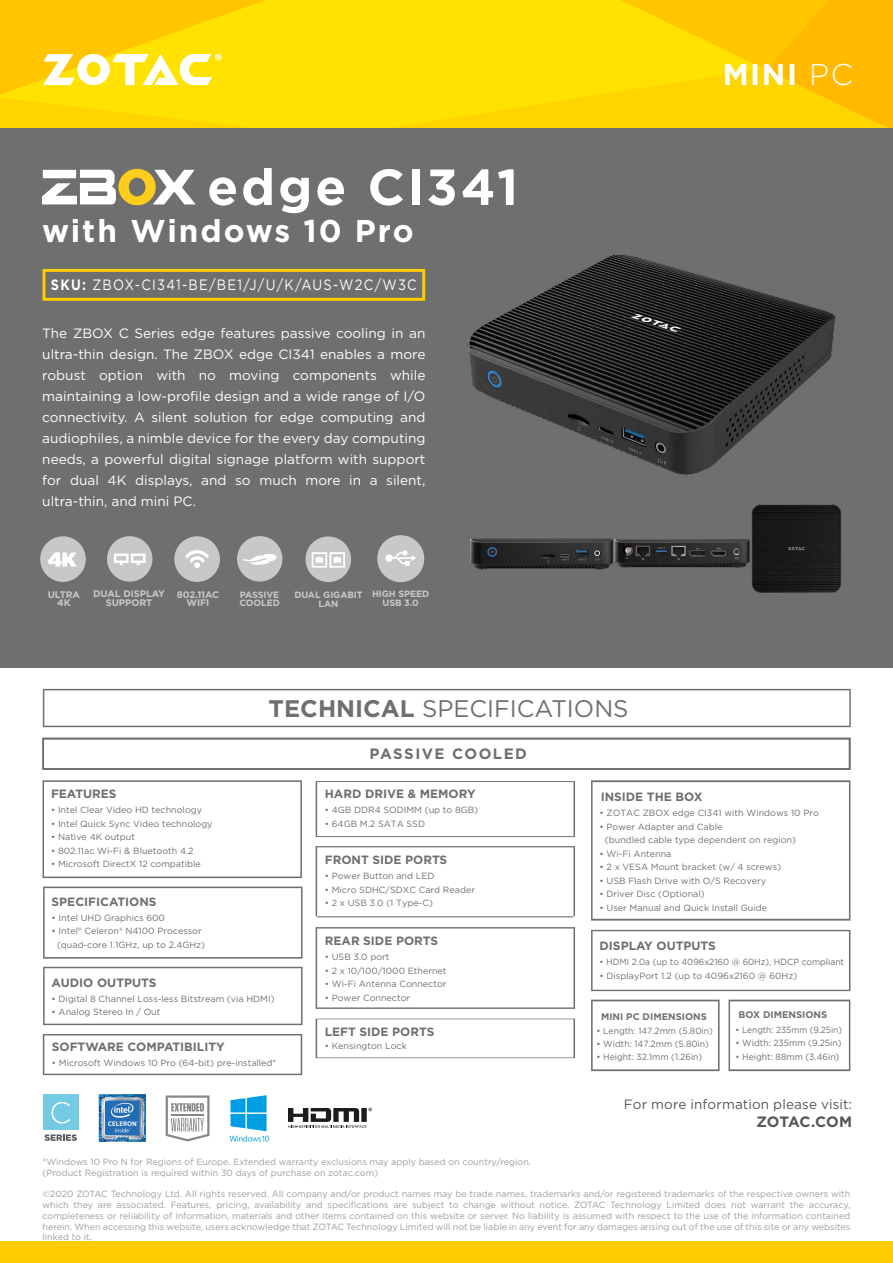
<style>
.page{position:relative;width:893px;height:1263px;background:#fff}
.page>*{position:absolute;margin:0;border:0;box-sizing:border-box;transform-origin:0 0}
.t1{font:700 50.55px "Gotham";letter-spacing:.055em;color:#fff}
.t2{font:700 31.5px "Gotham";letter-spacing:.06em;color:#fff}
.t3{font:700 30px "Gotham";color:#fff}
.t4{font:24px "Gotham";color:#6f6f6f}
.t5{font:15px "Gotham";letter-spacing:.1em;color:#fff;scale:.86 1}
.t6{font:700 15px "Gotham";letter-spacing:.1em;color:#6f6f6f}
.t7{font:700 15px "Gotham";letter-spacing:-.015em;color:#575756}
.t8{font:13.5px/21px "Gotham";color:#fff;text-align:justify}
.t9{font:13.5px "Gotham";letter-spacing:.01em;color:#575756}
.t10{font:700 12px "Gotham";color:#6f6f6f}
.t11{font:700 9.6px "Gotham";color:#6f6f6f}
.t12{font:700 9.45px/8.4px "Gotham";letter-spacing:-.01em;color:#cac7c7;text-align:center}
.t13{font:700 9.15px/8.4px "Gotham";letter-spacing:-.01em;color:#cac7c7;text-align:center}
.t14{font:9px/10.8px "Gotham";color:#9d9d9c}
.t15{font:9px/13.5px "Gotham";color:#6f6f6f}
.t16{font:9px "Gotham";color:#6f6f6f;scale:.96 1}
.t17{font:9px "Gotham";color:#6f6f6f;scale:.95 1}
.t18{font:9px "Gotham";color:#6f6f6f;scale:.93 1}
.s1{font-weight:700}
.s2{font-weight:300}
</style>
<div class="page">
<div style="left:0;top:128px;width:893px;height:540px;background:#6f6f6f"></div>
<svg style="left:0;top:0;width:893px;height:128px;fill:#ffe200"></svg>
<div style="left:0;top:1242px;width:893px;height:21px;background:#fc0"></div>
<svg style="left:43px;top:689px;width:808px;height:38px"></svg>
<div style="left:237px;top:536px;width:45px;height:45px;background:#cac7c7;border-radius:50%"></div>
<svg style="left:243px;top:554px;width:34px;height:11px"></svg>
<svg style="left:166px;top:1095px;width:43px;height:46px"></svg>
<hr style="left:171px;top:1114px;width:33px;height:1px;background:#878787">
<div style="left:43px;top:1094px;width:36px;height:36px;background:#74c9e3"></div>
<svg style="left:51px;top:1102px;width:19px;height:21px"></svg>
<svg style="left:44px;top:1134px;width:33px;height:7px"></svg>
<svg style="left:229px;top:1095px;width:40px;height:47px"></svg>
<svg style="left:288px;top:1108px;width:84px;height:20px"></svg>
<svg style="left:100px;top:1094px;width:45px;height:1px"></svg>
<hr style="left:145px;top:1094px;width:1px;height:47px;background:#216aaa">
<hr style="left:99px;top:1094px;width:1px;height:47px;background:#34a2d7">
<svg style="left:99px;top:1095px;width:47px;height:47px"></svg>
<svg style="left:729px;top:999px;width:121px;height:72px"></svg>
<svg style="left:591px;top:999px;width:129px;height:72px"></svg>
<svg style="left:43px;top:967px;width:259px;height:58px"></svg>
<svg style="left:43px;top:886px;width:259px;height:73px"></svg>
<svg style="left:43px;top:54px;width:178px;height:31px"></svg>
<svg style="left:591px;top:780px;width:259px;height:141px"></svg>
<svg style="left:43px;top:1034px;width:259px;height:41px"></svg>
<svg style="left:591px;top:930px;width:259px;height:61px"></svg>
<svg style="left:316px;top:846px;width:259px;height:71px"></svg>
<svg style="left:316px;top:781px;width:259px;height:56px"></svg>
<svg style="left:316px;top:927px;width:259px;height:82px"></svg>
<svg style="left:316px;top:1019px;width:259px;height:39px"></svg>
<svg style="left:43px;top:780px;width:259px;height:98px"></svg>
<svg style="left:43px;top:738px;width:807px;height:32px"></svg>
<img style="left:627px;top:540px;width:87px;height:28px">
<img style="left:470px;top:540px;width:157px;height:30px">
<img style="left:714px;top:540px;width:127px;height:53px">
<img style="left:392px;top:254px;width:450px;height:286px">
<div style="left:377px;top:535px;width:47px;height:47px;background:#cac7c7;border-radius:50%"></div>
<svg style="left:385px;top:550px;width:31px;height:16px"></svg>
<div style="left:305px;top:536px;width:46px;height:46px;background:#cac7c7;border-radius:50%"></div>
<svg style="left:312px;top:552px;width:33px;height:16px"></svg>
<div style="left:174px;top:536px;width:46px;height:46px;background:#cac7c7;border-radius:50%"></div>
<svg style="left:185px;top:550px;width:24px;height:18px"></svg>
<div style="left:40px;top:536px;width:46px;height:46px;background:#cac7c7;border-radius:50%"></div>
<svg style="left:48px;top:552px;width:29px;height:14px"></svg>
<div style="left:107px;top:536px;width:45px;height:46px;background:#cac7c7;border-radius:50%"></div>
<svg style="left:114px;top:553px;width:32px;height:12px"></svg>
<svg style="left:43px;top:269px;width:382px;height:32px"></svg>
<svg style="left:42px;top:169px;width:154px;height:36px"></svg>
<h1 class="t1" style="left:207px;top:154px;width:313px">edge CI341</h1>
<h2 class="t2" style="left:42px;top:210px;width:373px">with Windows 10 Pro</h2>
<h3 class="t5" style="left:51px;top:275px;width:427px"><span class="s1">SKU:</span> ZBOX-CI341-BE/BE1/J/U/K/AUS-W2C/W3C</h3>
<p class="t8" style="left:42px;top:322px;width:385px">The ZBOX C Series edge features passive cooling in an ultra-thin design. The ZBOX edge CI341 enables a more robust option with no moving components while maintaining a low-profile design and a wide range of I/O connectivity. A silent solution for edge computing and audiophiles, a nimble device for the every day computing needs, a powerful digital signage platform with support for dual 4K displays, and so much more in a silent, ultra-thin, and mini PC.</p>
<p class="t12" style="left:48px;top:590px;width:34px">ULTRA<br>4K</p>
<p class="t12" style="left:93px;top:589px;width:73px">DUAL DISPLAY<br>SUPPORT</p>
<p class="t12" style="left:177px;top:590px;width:44px">802.11AC<br>WIFI</p>
<p class="t13" style="left:239px;top:590px;width:42px;text-align:left">PASSIVE<br>COOLED</p>
<p class="t13" style="left:294px;top:590px;width:70px">DUAL GIGABIT<br>LAN</p>
<p class="t13" style="left:372px;top:589px;width:59px">HIGH SPEED<br>USB 3.0</p>
<h3 class="t4" style="left:269px;top:693px;width:361px"><span class="s1">TECHNICAL</span> SPECIFICATIONS</h3>
<h3 class="t6" style="left:370px;top:744px;width:159px">PASSIVE COOLED</h3>
<h3 class="t3" style="left:723px;top:55px;width:132px">MINI <span class="s2">PC</span></h3>
<h3 class="t10" style="left:51px;top:786px;width:67px">FEATURES</h3>
<p class="t15" style="left:51px;top:803px;width:153px">• Intel Clear Video HD technology</p>
<p class="t15" style="left:51px;top:816px;width:163px">• Intel Quick Sync Video technology</p>
<p class="t15" style="left:51px;top:830px;width:85px">• Native 4K output</p>
<p class="t15" style="left:51px;top:843px;width:144px">• 802.11ac Wi-Fi &amp; Bluetooth 4.2</p>
<p class="t15" style="left:51px;top:857px;width:151px">• Microsoft DirectX 12 compatible</p>
<h3 class="t10" style="left:52px;top:894px;width:106px">SPECIFICATIONS</h3>
<p class="t15" style="left:52px;top:911px;width:115px">• Intel UHD Graphics 600</p>
<p class="t15" style="left:52px;top:924px;width:155px;text-align:center">• Intel® Celeron® N4100 Processor (quad-core 1.1GHz, up to 2.4GHz)</p>
<h3 class="t10" style="left:52px;top:975px;width:106px">AUDIO OUTPUTS</h3>
<p class="t15" style="left:52px;top:992px;width:225px">• Digital 8 Channel Loss-less Bitstream (via HDMI)</p>
<p class="t15" style="left:52px;top:1005px;width:110px">• Analog Stereo In / Out</p>
<h3 class="t10" style="left:52px;top:1039px;width:174px">SOFTWARE COMPATIBILITY</h3>
<p class="t15" style="left:52px;top:1056px;width:226px">• Microsoft Windows 10 Pro (64-bit) pre-installed*</p>
<h3 class="t10" style="left:325px;top:786px;width:152px">HARD DRIVE &amp; MEMORY</h3>
<p class="t15" style="left:325px;top:803px;width:155px">• 4GB DDR4 SODIMM (up to 8GB)</p>
<p class="t15" style="left:325px;top:816px;width:102px">• 64GB M.2 SATA SSD</p>
<h3 class="t10" style="left:325px;top:852px;width:124px">FRONT SIDE PORTS</h3>
<p class="t15" style="left:325px;top:869px;width:111px">• Power Button and LED</p>
<p class="t15" style="left:325px;top:882px;width:152px">• Micro SDHC/SDXC Card Reader</p>
<p class="t15" style="left:325px;top:896px;width:110px">• 2 x USB 3.0 (1 Type-C)</p>
<h3 class="t10" style="left:325px;top:933px;width:115px">REAR SIDE PORTS</h3>
<p class="t15" style="left:325px;top:950px;width:66px">• USB 3.0 port</p>
<p class="t15" style="left:325px;top:963px;width:123px">• 2 x 10/100/1000 Ethernet</p>
<p class="t15" style="left:325px;top:977px;width:123px">• Wi-Fi Antenna Connector</p>
<p class="t15" style="left:325px;top:990px;width:87px">• Power Connector</p>
<h3 class="t10" style="left:325px;top:1024px;width:111px">LEFT SIDE PORTS</h3>
<p class="t15" style="left:325px;top:1039px;width:84px">• Kensington Lock</p>
<h3 class="t10" style="left:601px;top:789px;width:103px">INSIDE THE BOX</h3>
<p class="t15" style="left:600px;top:806px;width:221px">• ZOTAC ZBOX edge CI341 with Windows 10 Pro</p>
<p class="t15" style="left:605px;top:819px;width:192px;text-indent:-5px">• Power Adapter and Cable<br>(bundled cable type dependent on region)</p>
<p class="t15" style="left:600px;top:846px;width:73px">• Wi-Fi Antenna</p>
<p class="t15" style="left:600px;top:860px;width:183px">• 2 x VESA Mount bracket (w/ 4 screws)</p>
<p class="t15" style="left:600px;top:873px;width:168px">• USB Flash Drive with O/S Recovery</p>
<p class="t15" style="left:600px;top:887px;width:107px">• Driver Disc (Optional)</p>
<p class="t15" style="left:600px;top:900px;width:169px">• User Manual and Quick Install Guide</p>
<h3 class="t10" style="left:600px;top:938px;width:118px">DISPLAY OUTPUTS</h3>
<p class="t17" style="left:600px;top:956px;width:259px">• HDMI 2.0a (up to 4096x2160 @ 60Hz), HDCP compliant</p>
<p class="t15" style="left:600px;top:968px;width:199px">• DisplayPort 1.2 (up to 4096x2160 @ 60Hz)</p>
<p class="t11" style="left:601px;top:1010px;width:107px">MINI PC DIMENSIONS</p>
<p class="t16" style="left:597px;top:1025px;width:123px">• Length: 147.2mm (5.80in)</p>
<p class="t16" style="left:597px;top:1038px;width:119px">• Width: 147.2mm (5.80in)</p>
<p class="t16" style="left:597px;top:1050px;width:112px">• Height: 32.1mm (1.26in)</p>
<p class="t11" style="left:739px;top:1008px;width:90px">BOX DIMENSIONS</p>
<p class="t18" style="left:736px;top:1023px;width:116px">• Length: 235mm (9.25in)</p>
<p class="t16" style="left:736px;top:1037px;width:112px">• Width: 235mm (9.25in)</p>
<p class="t16" style="left:736px;top:1050px;width:110px">• Height: 88mm (3.46in)</p>
<h3 class="t9" style="left:624px;top:1095px;width:230px">For more information please visit:</h3>
<h3 class="t7" style="left:756px;top:1112px;width:97px">ZOTAC.COM</h3>
<p class="t14" style="left:43px;top:1156px;width:490px">*Windows 10 Pro N for Regions of Europe. Extended warranty exclusions may apply based on country/region. (Product Registration is required within 30 days of purchase on zotac.com)</p>
<p class="t14" style="left:43px;top:1188px;width:809px;text-align:justify">©2020 ZOTAC Technology Ltd. All rights reserved. All company and/or product names may be trade names, trademarks and/or registered trademarks of the respective owners with which they are associated. Features, pricing, availability and specifications are subject to change without notice. ZOTAC Technology Limited does not warrant the accuracy, completeness or reliability of information, materials and other items contained on this website or server. No liability is assumed with respect to the use of the information contained herein. When accessing this website, users acknowledge that ZOTAC Technology Limited will not be liable in any event for any damages arising out of the use of this site or any websites linked to it.</p>
</div>
